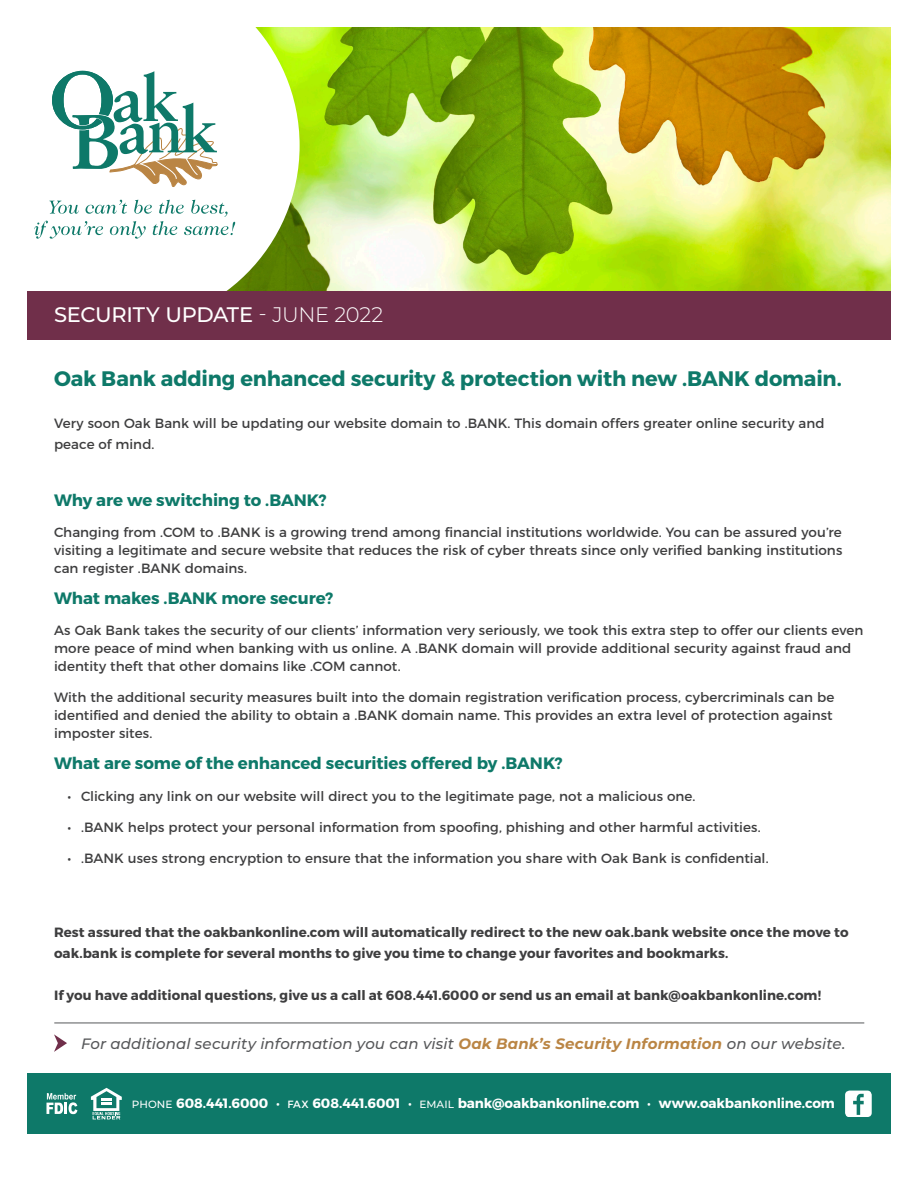
<style>
.page{position:relative;width:918px;height:1188px;background:#fff}
.page>*{position:absolute;margin:0;border:0;box-sizing:border-box;transform-origin:0 0}
.t1{font:700 21px "Montserrat";letter-spacing:-.01em;color:#0e7969}
.t2{font:500 21px "Montserrat";letter-spacing:-.015em;color:#fff}
.t3{font:700 16.5px "Montserrat";letter-spacing:-.005em;color:#0e7969}
.t4{font:italic 500 15px "Montserrat";letter-spacing:.005em;color:#57585a}
.t5{font:700 13.5px "Montserrat";letter-spacing:-.005em;color:#fff}
.t6{font:13.35px/17.9px "Montserrat";color:#3e3e3f}
.t7{font:700 13.35px/21px "Montserrat";letter-spacing:.005em;color:#3e3e3f}
.s1{font-weight:300}
.s2{font-weight:700;color:#ba8544}
.s3{font-weight:500;font-size:10.5px}
.s4{font-weight:400}
.s5{font-weight:400;font-size:10.5px}
</style>
<div class="page">
<img style="left:300px;top:27px;width:591px;height:264px">
<svg style="left:79px;top:27px;width:221px;height:264px"></svg>
<svg style="left:52px;top:71px;width:166px;height:117px"></svg>
<svg style="left:34px;top:200px;width:201px;height:39px"></svg>
<div style="left:27px;top:291px;width:864px;height:48px;background:#702f4a"></div>
<div style="left:27px;top:1073px;width:864px;height:61px;background:#0e7969"></div>
<svg style="left:46px;top:1093px;width:31px;height:21px"></svg>
<svg style="left:91px;top:1088px;width:31px;height:31px"></svg>
<div style="left:845px;top:1091px;width:27px;height:26px;background:#fff;border-radius:5px"></div>
<svg style="left:853px;top:1094px;width:11px;height:21px"></svg>
<svg style="left:54px;top:1034px;width:13px;height:18px"></svg>
<hr style="left:54px;top:1023px;width:810px;height:1px;background:#57585a">
<p class="t2" style="left:54px;top:300px;width:331px">SECURITY UPDATE <span class="s1">- JUNE 2022</span></p>
<p class="t1" style="left:54px;top:366px;width:789px">Oak Bank adding enhanced security &amp; protection with new .BANK domain.</p>
<p class="t6" style="left:54px;top:412px;width:772px;line-height:21px">Very soon Oak Bank will be updating our website domain to .BANK. This domain offers greater online security and peace of mind.</p>
<p class="t3" style="left:54px;top:490px;width:274px">Why are we switching to .BANK?</p>
<p class="t6" style="left:54px;top:522px;width:790px;text-align:justify">Changing from .COM to .BANK is a growing trend among financial institutions worldwide. You can be assured you’re visiting a legitimate and secure website that reduces the risk of cyber threats since only verified banking institutions can register .BANK domains.</p>
<p class="t3" style="left:54px;top:588px;width:281px">What makes .BANK more secure?</p>
<p class="t6" style="left:54px;top:621px;width:811px">As Oak Bank takes the security of our clients’ information very seriously, we took this extra step to offer our clients even more peace of mind when banking with us online. A .BANK domain will provide additional security against fraud and identity theft that other domains like .COM cannot.</p>
<p class="t6" style="left:54px;top:688px;width:782px">With the additional security measures built into the domain registration verification process, cybercriminals can be identified and denied the ability to obtain a .BANK domain name. This provides an extra level of protection against imposter sites.</p>
<p class="t3" style="left:54px;top:753px;width:510px">What are some of the enhanced securities offered by .BANK?</p>
<p class="t6" style="left:68px;top:786px;width:630px">• Clicking any link on our website will direct you to the legitimate page, not a malicious one.</p>
<p class="t6" style="left:68px;top:817px;width:695px">• .BANK helps protect your personal information from spoofing, phishing and other harmful activities.</p>
<p class="t6" style="left:68px;top:849px;width:703px">• .BANK uses strong encryption to ensure that the information you share with Oak Bank is confidential.</p>
<p class="t7" style="left:54px;top:922px;width:796px">Rest assured that the oakbankonline.com will automatically redirect to the new oak.bank website once the move to oak.bank is complete for several months to give you time to change your favorites and bookmarks.</p>
<p class="t7" style="left:54px;top:985px;width:769px">If you have additional questions, give us a call at 608.441.6000 or send us an email at bank@oakbankonline.com!</p>
<p class="t4" style="left:81px;top:1033px;width:766px">For additional security information you can visit <span class="s2">Oak Bank’s Security Information</span> on our website.</p>
<p class="t5" style="left:132px;top:1095px;width:705px"><span class="s3">PHONE</span> 608.441.6000 <span class="s4">•</span> <span class="s5">FAX</span> 608.441.6001 <span class="s4">•</span> <span class="s3">EMAIL</span> bank@oakbankonline.com <span class="s4">•</span> www.oakbankonline.com</p>
</div>
